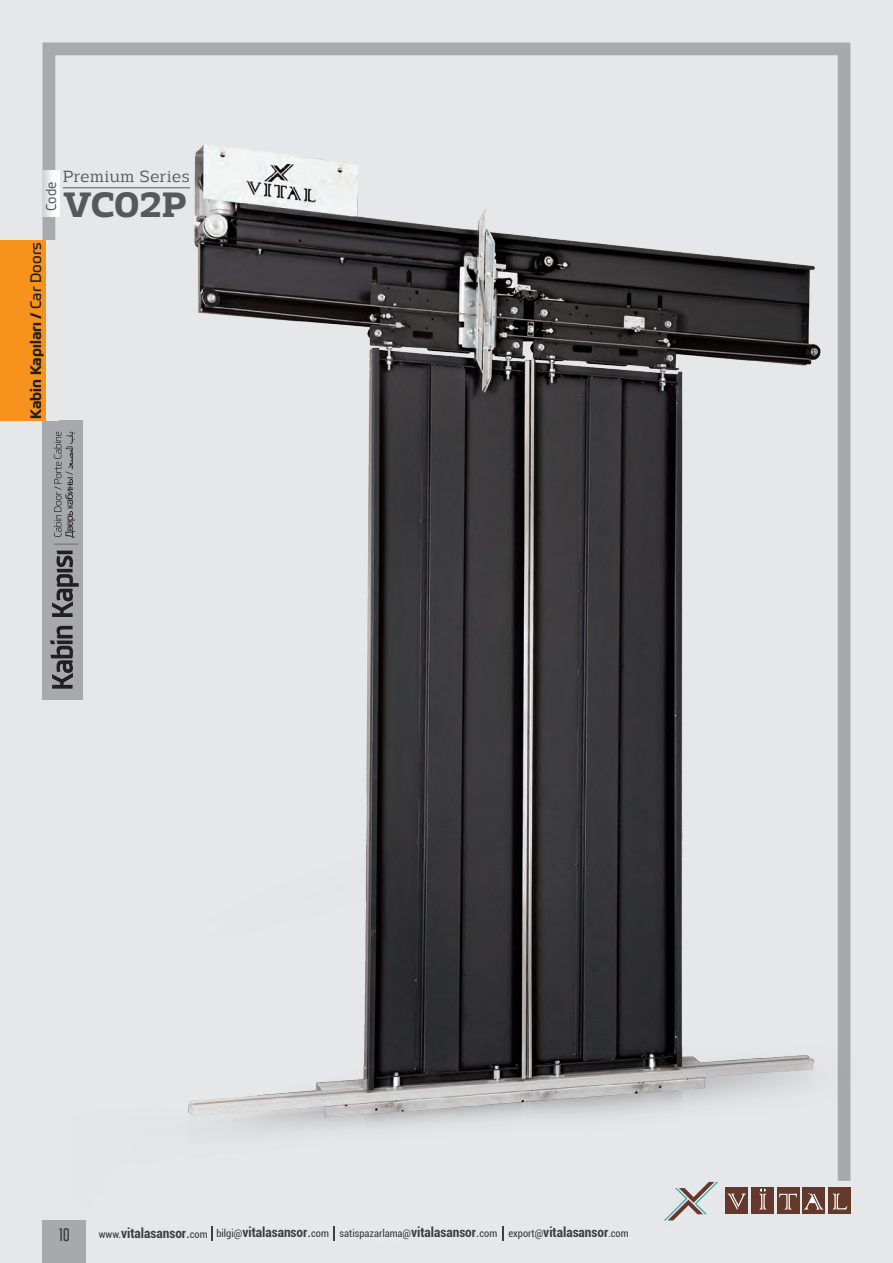
<style>
.page{position:relative;width:893px;height:1263px;background:#e6e7e9}
.page>*{position:absolute;margin:0;border:0;box-sizing:border-box;transform-origin:0 0}
.t1{font:700 37.5px "Adria Slab";letter-spacing:-.01em;color:#57585a}
.t2{font:300 17.25px "Adria Slab";letter-spacing:.04em;color:#57585a}
.t3{font:700 16.5px "Politica";color:#3e3e3f}
.t4{font:700 15px "Prometo";color:#231f20}
.t5{font:700 condensed 13.5px "Roboto";color:#3e3e3f}
.t6{font:13.5px "Neo Sans TR";color:#57585a}
.s1{font-weight:400}
.s2{font-weight:400;font-size:10.5px}
.s3{font-weight:400;font-size:15px}
</style>
<div class="page">
<div style="left:43px;top:1220px;width:43px;height:43px;background:#a8a9ad"></div>
<img style="left:58px;top:42px;width:793px;height:1199px">
<div style="left:43px;top:421px;width:40px;height:279px;background:#a8a9ad"></div>
<svg style="left:50px;top:551px;width:29px;height:138px"></svg>
<svg style="left:54px;top:432px;width:21px;height:106px"></svg>
<svg style="left:54px;top:544px;width:25px;height:1px"></svg>
<svg style="left:43px;top:170px;width:16px;height:46px"></svg>
<hr style="left:63px;top:188px;width:127px;height:1px;background:#57585a">
<div style="left:35px;top:240px;width:24px;height:180px;background:#e6e7e9"></div>
<div style="left:0;top:240px;width:45px;height:180px;background:#f7931d"></div>
<p class="t2" style="left:63px;top:167px;width:128px">Premium Series</p>
<p class="t6" style="left:43px;top:211px;width:31px;rotate:-90deg">Code</p>
<p class="t1" style="left:63px;top:182px;width:125px">VCO2P</p>
<p class="t4" style="left:27px;top:419px;width:178px;rotate:-90deg">Kabin Kapıları / <span class="s1">Car Doors</span></p>
<p class="t3" style="left:58px;top:1224px;width:13px">10</p>
<p class="t5" style="left:99px;top:1223px;width:531px"><span class="s2">www.</span>vitalasansor<span class="s3">.</span><span class="s2">com bilgi@</span>vitalasansor<span class="s3">.</span><span class="s2">com satispazarlama@</span>vitalasansor<span class="s1">.</span><span class="s2">com export@</span>vitalasansor<span class="s2">.com</span></p>
</div>
